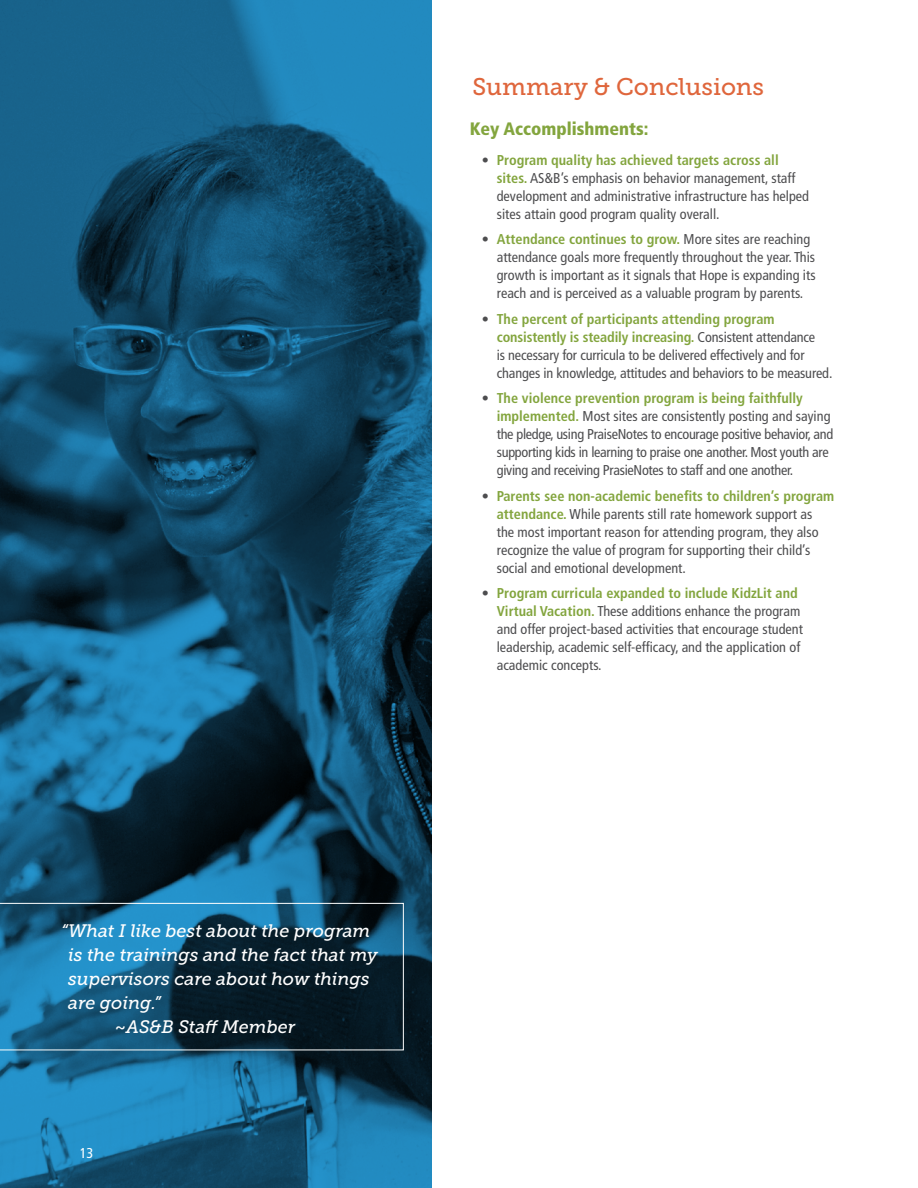
<style>
.page{position:relative;width:918px;height:1188px;background:#fff}
.page>*{position:absolute;margin:0;border:0;box-sizing:border-box;transform-origin:0 0}
.t1{font:24px "Museo Slab 500";color:#df663c}
.t2{font:italic 18px "Museo Slab 500";color:#fff}
.t3{font:900 condensed 18px "Frutiger LT Std";color:#83a53e}
.t4{font:condensed 14.25px/18px "Frutiger LT Std";color:#4d4d4f}
.t5{font:condensed 14.25px/18px "Frutiger LT Std";letter-spacing:-.02em;color:#4d4d4f}
.t6{font:condensed 14.25px "Frutiger LT Std";color:#fff}
.s1{font-weight:700;color:#83a53e}
</style>
<div class="page">
<svg style="left:0;top:0;width:432px;height:1188px;background:#145476"></svg>
<svg style="left:0;top:903px;width:404px;height:147px;background:#134864"></svg>
<h1 class="t1" style="left:472px;top:73px;width:293px">Summary &amp; Conclusions</h1>
<p class="t3" style="left:470px;top:118px;width:180px">Key Accomplishments:</p>
<p class="t4" style="left:497px;top:151px;width:314px;text-indent:-15px">• <span class="s1">Program quality has achieved targets across all sites.</span> AS&amp;B’s emphasis on behavior management, staff development and administrative infrastructure has helped sites attain good program quality overall.</p>
<p class="t4" style="left:497px;top:231px;width:320px;text-indent:-15px">• <span class="s1">Attendance continues to grow.</span> More sites are reaching attendance goals more frequently throughout the year. This growth is important as it signals that Hope is expanding its reach and is perceived as a valuable program by parents.</p>
<p class="t4" style="left:497px;top:310px;width:337px;text-indent:-15px">• <span class="s1">The percent of participants attending program consistently is steadily increasing.</span> Consistent attendance<br>is necessary for curricula to be delivered effectively and for changes in knowledge, attitudes and behaviors to be measured.</p>
<p class="t5" style="left:497px;top:390px;width:338px;text-indent:-15px">• <span class="s1">The violence prevention program is being faithfully implemented.</span> Most sites are consistently posting and saying the pledge, using PraiseNotes to encourage positive behavior, and supporting kids in learning to praise one another. Most youth are giving and receiving PrasieNotes to staff and one another.</p>
<p class="t4" style="left:497px;top:487px;width:339px;text-indent:-15px">• <span class="s1">Parents see non-academic benefits to children’s program attendance.</span> While parents still rate homework support as<br>the most important reason for attending program, they also recognize the value of program for supporting their child’s social and emotional development.</p>
<p class="t4" style="left:497px;top:585px;width:308px;text-indent:-15px">• <span class="s1">Program curricula expanded to include KidzLit and Virtual Vacation.</span> These additions enhance the program and offer project-based activities that encourage student leadership, academic self-efficacy, and the application of academic concepts.</p>
<p class="t2" style="left:61px;top:921px;width:311px">“What I like best about the program</p>
<p class="t2" style="left:68px;top:945px;width:311px">is the trainings and the fact that my</p>
<p class="t2" style="left:68px;top:969px;width:303px">supervisors care about how things</p>
<p class="t2" style="left:68px;top:993px;width:94px">are going.”</p>
<p class="t2" style="left:115px;top:1017px;width:181px">~AS&amp;B Staff Member</p>
<p class="t6" style="left:80px;top:1145px;width:15px">13</p>
</div>
